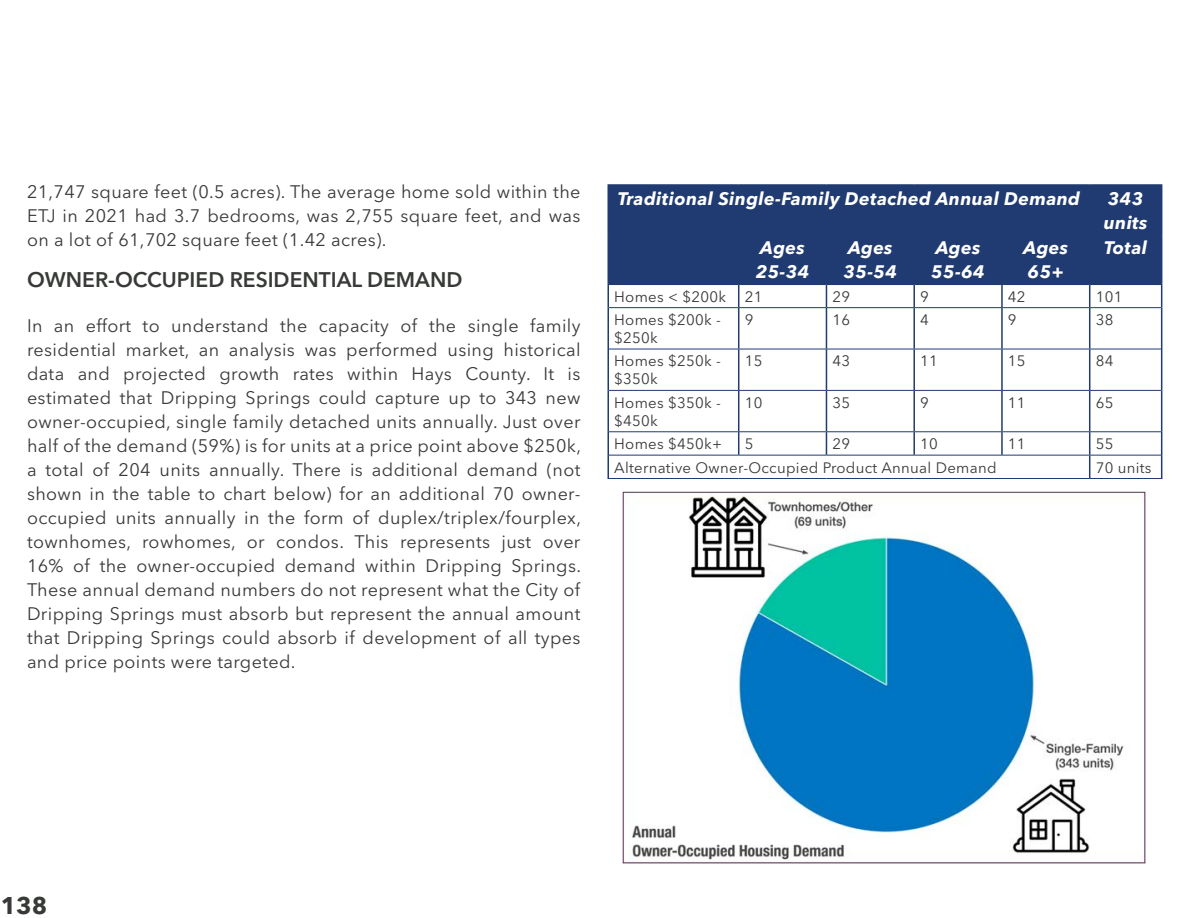
<style>
.page{position:relative;width:1188px;height:918px;background:#fff}
.page>*{position:absolute;margin:0;border:0;box-sizing:border-box;transform-origin:0 0}
.t1{font:700 24px "Avenir Next LT Pro";color:#373a37}
.t2{font:600 21px "Avenir Next LT Pro";color:#373a37}
.t3{font:18px/24px "Avenir Next LT Pro";letter-spacing:.02em;color:#373a37;text-align:justify}
.t4{font:italic 700 18px/24px "Avenir Next LT Pro";letter-spacing:.02em;color:#fff}
.t5{font:15px/18px "Avenir Next LT Pro";letter-spacing:.02em;color:#373a37}
</style>
<div class="page">
<div style="left:609px;top:186px;width:552px;height:98px;background:#203b71"></div>
<hr style="left:608px;top:184px;width:131px;height:2px;background:#203b71">
<hr style="left:608px;top:186px;width:1px;height:48px;background:#203b71">
<hr style="left:739px;top:184px;width:87px;height:2px;background:#203b71">
<hr style="left:826px;top:184px;width:88px;height:2px;background:#203b71">
<hr style="left:914px;top:184px;width:88px;height:2px;background:#203b71">
<hr style="left:1002px;top:184px;width:88px;height:2px;background:#203b71">
<hr style="left:1090px;top:184px;width:72px;height:2px;background:#203b71">
<hr style="left:1089px;top:186px;width:1px;height:48px;background:#203b71">
<hr style="left:1161px;top:186px;width:1px;height:48px;background:#203b71">
<hr style="left:608px;top:234px;width:131px;height:1px;background:#203b71">
<hr style="left:608px;top:235px;width:1px;height:49px;background:#203b71">
<hr style="left:739px;top:234px;width:87px;height:1px;background:#203b71">
<hr style="left:738px;top:235px;width:1px;height:49px;background:#203b71">
<hr style="left:826px;top:234px;width:88px;height:1px;background:#203b71">
<hr style="left:826px;top:235px;width:1px;height:49px;background:#203b71">
<hr style="left:914px;top:234px;width:88px;height:1px;background:#203b71">
<hr style="left:913px;top:235px;width:2px;height:49px;background:#203b71">
<hr style="left:1002px;top:234px;width:88px;height:1px;background:#203b71">
<hr style="left:1001px;top:235px;width:2px;height:49px;background:#203b71">
<hr style="left:1090px;top:234px;width:72px;height:1px;background:#203b71">
<hr style="left:1089px;top:235px;width:1px;height:49px;background:#203b71">
<hr style="left:1161px;top:235px;width:1px;height:49px;background:#203b71">
<hr style="left:608px;top:284px;width:131px;height:1px;background:#203b71">
<hr style="left:739px;top:284px;width:87px;height:1px;background:#203b71">
<hr style="left:826px;top:284px;width:88px;height:1px;background:#203b71">
<hr style="left:914px;top:284px;width:88px;height:1px;background:#203b71">
<hr style="left:1002px;top:284px;width:88px;height:1px;background:#203b71">
<hr style="left:1090px;top:284px;width:72px;height:1px;background:#203b71">
<svg style="left:608px;top:285px;width:1px;height:23px"></svg>
<svg style="left:738px;top:285px;width:1px;height:22px"></svg>
<svg style="left:826px;top:285px;width:1px;height:22px"></svg>
<hr style="left:913px;top:285px;width:2px;height:22px;background:#203b71">
<hr style="left:1001px;top:285px;width:2px;height:22px;background:#203b71">
<svg style="left:1089px;top:285px;width:1px;height:22px"></svg>
<svg style="left:1161px;top:285px;width:1px;height:23px"></svg>
<hr style="left:608px;top:308px;width:1px;height:41px;background:#203b71">
<hr style="left:738px;top:308px;width:1px;height:41px;background:#203b71">
<hr style="left:826px;top:308px;width:1px;height:41px;background:#203b71">
<hr style="left:913px;top:308px;width:2px;height:41px;background:#203b71">
<hr style="left:1001px;top:308px;width:2px;height:41px;background:#203b71">
<hr style="left:1089px;top:308px;width:1px;height:41px;background:#203b71">
<hr style="left:1161px;top:308px;width:1px;height:41px;background:#203b71">
<hr style="left:608px;top:349px;width:1px;height:41px;background:#203b71">
<hr style="left:738px;top:349px;width:1px;height:41px;background:#203b71">
<hr style="left:826px;top:349px;width:1px;height:41px;background:#203b71">
<hr style="left:913px;top:349px;width:2px;height:41px;background:#203b71">
<hr style="left:1001px;top:349px;width:2px;height:41px;background:#203b71">
<hr style="left:1089px;top:349px;width:1px;height:41px;background:#203b71">
<hr style="left:1161px;top:349px;width:1px;height:41px;background:#203b71">
<hr style="left:608px;top:390px;width:1px;height:42px;background:#203b71">
<hr style="left:738px;top:391px;width:1px;height:40px;background:#203b71">
<hr style="left:826px;top:391px;width:1px;height:40px;background:#203b71">
<hr style="left:913px;top:391px;width:2px;height:40px;background:#203b71">
<hr style="left:1001px;top:391px;width:2px;height:40px;background:#203b71">
<hr style="left:1089px;top:391px;width:1px;height:40px;background:#203b71">
<hr style="left:1161px;top:390px;width:1px;height:42px;background:#203b71">
<svg style="left:738px;top:432px;width:1px;height:23px"></svg>
<svg style="left:826px;top:432px;width:1px;height:23px"></svg>
<hr style="left:913px;top:432px;width:2px;height:23px;background:#203b71">
<hr style="left:1001px;top:432px;width:2px;height:23px;background:#203b71">
<svg style="left:608px;top:432px;width:1px;height:46px"></svg>
<svg style="left:1089px;top:432px;width:1px;height:46px"></svg>
<svg style="left:1161px;top:432px;width:1px;height:46px"></svg>
<hr style="left:609px;top:307px;width:130px;height:1px;background:#203b71">
<hr style="left:739px;top:307px;width:87px;height:1px;background:#203b71">
<hr style="left:826px;top:307px;width:88px;height:1px;background:#203b71">
<hr style="left:914px;top:307px;width:88px;height:1px;background:#203b71">
<hr style="left:1002px;top:307px;width:88px;height:1px;background:#203b71">
<hr style="left:1090px;top:307px;width:71px;height:1px;background:#203b71">
<hr style="left:609px;top:349px;width:130px;height:1px;background:#203b71">
<hr style="left:739px;top:349px;width:87px;height:1px;background:#203b71">
<hr style="left:826px;top:349px;width:88px;height:1px;background:#203b71">
<hr style="left:914px;top:349px;width:88px;height:1px;background:#203b71">
<hr style="left:1002px;top:349px;width:88px;height:1px;background:#203b71">
<hr style="left:1090px;top:349px;width:71px;height:1px;background:#203b71">
<hr style="left:609px;top:390px;width:130px;height:1px;background:#203b71">
<hr style="left:739px;top:390px;width:87px;height:1px;background:#203b71">
<hr style="left:826px;top:390px;width:88px;height:1px;background:#203b71">
<hr style="left:914px;top:390px;width:88px;height:1px;background:#203b71">
<hr style="left:1002px;top:390px;width:88px;height:1px;background:#203b71">
<hr style="left:1090px;top:390px;width:71px;height:1px;background:#203b71">
<hr style="left:609px;top:431px;width:130px;height:1px;background:#203b71">
<hr style="left:739px;top:431px;width:87px;height:1px;background:#203b71">
<hr style="left:826px;top:431px;width:88px;height:1px;background:#203b71">
<hr style="left:914px;top:431px;width:88px;height:1px;background:#203b71">
<hr style="left:1002px;top:431px;width:88px;height:1px;background:#203b71">
<hr style="left:1090px;top:431px;width:71px;height:1px;background:#203b71">
<hr style="left:609px;top:455px;width:130px;height:1px;background:#203b71">
<hr style="left:739px;top:455px;width:87px;height:1px;background:#203b71">
<hr style="left:826px;top:455px;width:88px;height:1px;background:#203b71">
<hr style="left:914px;top:455px;width:88px;height:1px;background:#203b71">
<hr style="left:1002px;top:455px;width:88px;height:1px;background:#203b71">
<hr style="left:1090px;top:455px;width:71px;height:1px;background:#203b71">
<hr style="left:608px;top:478px;width:131px;height:1px;background:#203b71">
<hr style="left:739px;top:478px;width:87px;height:1px;background:#203b71">
<hr style="left:826px;top:478px;width:88px;height:1px;background:#203b71">
<hr style="left:914px;top:478px;width:88px;height:1px;background:#203b71">
<hr style="left:1002px;top:478px;width:88px;height:1px;background:#203b71">
<hr style="left:1090px;top:478px;width:72px;height:1px;background:#203b71">
<img style="left:623px;top:491px;width:523px;height:372px">
<p class="t3" style="left:27px;top:180px;width:555px">21,747 square feet (0.5 acres). The average home sold within the ETJ in 2021 had 3.7 bedrooms, was 2,755 square feet, and was on a lot of 61,702 square feet (1.42 acres).</p>
<p class="t2" style="left:27px;top:267px;width:437px">OWNER-OCCUPIED RESIDENTIAL DEMAND</p>
<p class="t3" style="left:27px;top:314px;width:556px">In an effort to understand the capacity of the single family residential market, an analysis was performed using historical data and projected growth rates within Hays County. It is estimated that Dripping Springs could capture up to 343 new owner-occupied, single family detached units annually. Just over half of the demand (59%) is for units at a price point above $250k, a total of 204 units annually. There is additional demand (not shown in the table to chart below) for an additional 70 owner&shy;occupied units annually in the form of duplex/triplex/fourplex, townhomes, rowhomes, or condos. This represents just over 16% of the owner-occupied demand within Dripping Springs.<br>These annual demand numbers do not represent what the City of Dripping Springs must absorb but represent the annual amount that Dripping Springs could absorb if development of all types and price points were targeted.</p>
<p class="t4" style="left:618px;top:186px;width:464px">Traditional Single-Family Detached Annual Demand</p>
<p class="t4" style="left:1104px;top:186px;width:45px">343 units</p>
<p class="t4" style="left:756px;top:236px;width:55px">Ages<br>25-34</p>
<p class="t4" style="left:843px;top:236px;width:55px">Ages<br>35-54</p>
<p class="t4" style="left:931px;top:236px;width:55px">Ages<br>55-64</p>
<p class="t4" style="left:1024px;top:236px;width:46px">Ages<br>65+</p>
<p class="t4" style="left:1104px;top:236px;width:44px">Total</p>
<p class="t5" style="left:614px;top:287px;width:150px">Homes &lt; $200k 21</p>
<p class="t5" style="left:832px;top:287px;width:19px">29</p>
<p class="t5" style="left:920px;top:287px;width:10px">9</p>
<p class="t5" style="left:1008px;top:287px;width:19px">42</p>
<p class="t5" style="left:1096px;top:287px;width:28px">101</p>
<p class="t5" style="left:614px;top:311px;width:108px">Homes $200k - $250k</p>
<p class="t5" style="left:745px;top:311px;width:10px">9</p>
<p class="t5" style="left:832px;top:311px;width:19px">16</p>
<p class="t5" style="left:920px;top:311px;width:10px">4</p>
<p class="t5" style="left:1008px;top:311px;width:10px">9</p>
<p class="t5" style="left:1096px;top:311px;width:19px">38</p>
<p class="t5" style="left:614px;top:352px;width:108px">Homes $250k - $350k</p>
<p class="t5" style="left:745px;top:352px;width:19px">15</p>
<p class="t5" style="left:832px;top:352px;width:19px">43</p>
<p class="t5" style="left:920px;top:352px;width:19px">11</p>
<p class="t5" style="left:1008px;top:352px;width:19px">15</p>
<p class="t5" style="left:1096px;top:352px;width:19px">84</p>
<p class="t5" style="left:614px;top:394px;width:108px">Homes $350k - $450k</p>
<p class="t5" style="left:745px;top:394px;width:19px">10</p>
<p class="t5" style="left:832px;top:394px;width:19px">35</p>
<p class="t5" style="left:920px;top:394px;width:10px">9</p>
<p class="t5" style="left:1008px;top:394px;width:19px">11</p>
<p class="t5" style="left:1096px;top:394px;width:19px">65</p>
<p class="t5" style="left:614px;top:435px;width:109px">Homes $450k+</p>
<p class="t5" style="left:745px;top:435px;width:10px">5</p>
<p class="t5" style="left:832px;top:435px;width:19px">29</p>
<p class="t5" style="left:920px;top:435px;width:19px">10</p>
<p class="t5" style="left:1008px;top:435px;width:19px">11</p>
<p class="t5" style="left:1096px;top:435px;width:19px">55</p>
<p class="t5" style="left:614px;top:458px;width:384px">Alternative Owner-Occupied Product Annual Demand</p>
<p class="t5" style="left:1096px;top:458px;width:57px">70 units</p>
<h1 class="t1" style="left:1px;top:890px;width:48px">138</h1>
</div>
